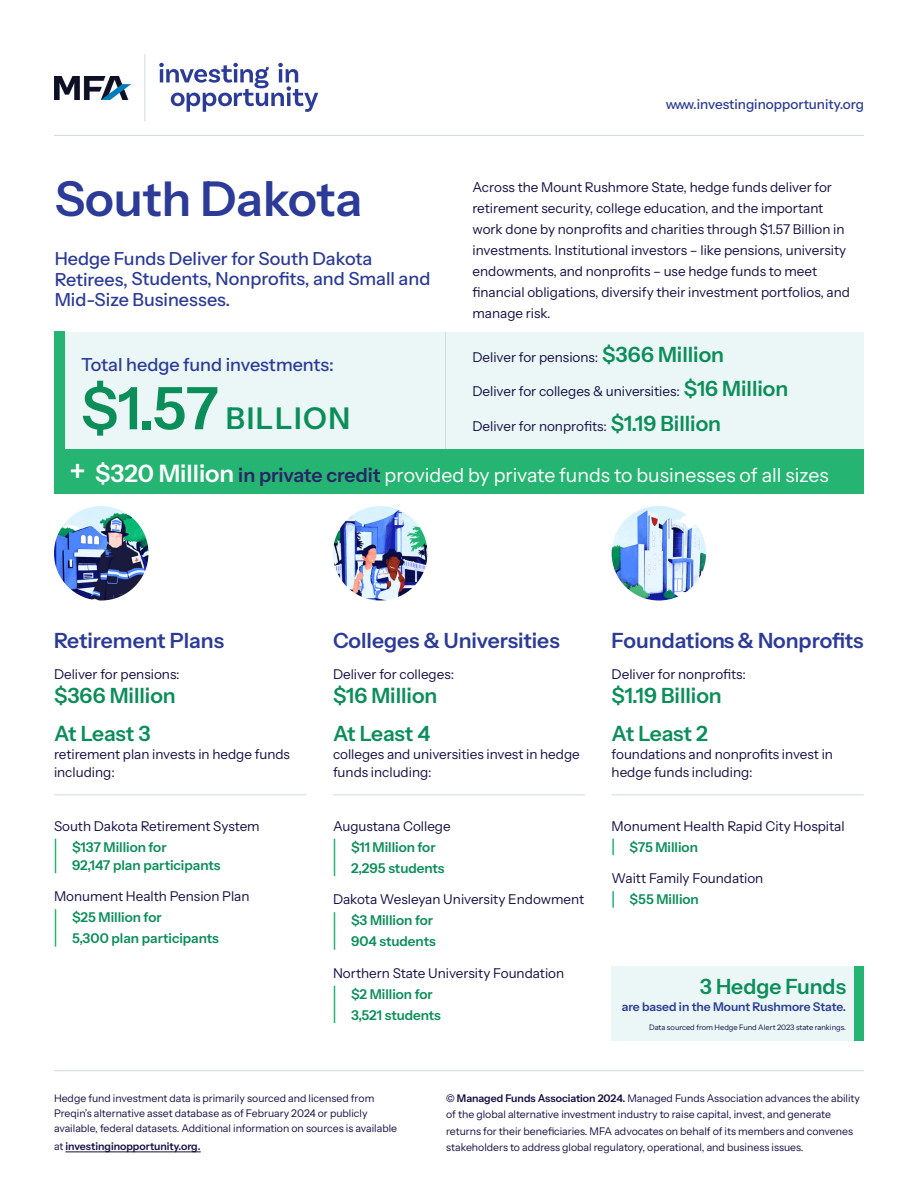
<style>
.page{position:relative;width:918px;height:1188px;background:#fff}
.page>*{position:absolute;margin:0;border:0;box-sizing:border-box;transform-origin:0 0}
.t1{font:600 48px "Instrument Sans";letter-spacing:-.005em;color:#2b3b97}
.t2{font:600 30px "Instrument Sans";letter-spacing:.05em;color:#0b8e59}
.Stats_-_Small{font:600 21px "Instrument Sans";color:#0b8e59}
.Section_Header{font:600 21px "Instrument Sans";color:#2b3b97}
.Stats_-_Small-2{font:600 21px "Instrument Sans";color:#2b3b97}
.Stats_-_Small-3{font:19.5px "Instrument Sans";color:#fff}
.t3{font:500 18px/20.9px "Instrument Sans";color:#2b3b97}
.Stats_-_Small-4{font:13.5px/18px "Instrument Sans";color:#151044}
.Paragraph{font:13.5px/21px "Instrument Sans";color:#151044}
.Stat_-_indented{font:600 13.5px/18px "Instrument Sans";color:#0b8e59}
.Paragraph-2{font:500 13.5px "Instrument Sans";color:#2b3b97}
.t4{font:600 12px "Instrument Sans";color:#2b3b97}
.Paragraph-3{font:10.5px/16.5px "Instrument Sans";color:#151044}
.Footnote_Paragraph{font:10.5px/15px "Instrument Sans";color:#151044}
.Footnote_Paragraph-2{font:600 10.5px "Instrument Sans";color:#151044}
.Footnote_Paragraph-3{font:7.5px "Instrument Sans";color:#151044}
.s1{font-weight:600;font-size:21px;color:#0b8e59}
.s2{font-size:58.5px}
.s3{font-weight:600;font-size:30px}
.s4{font-weight:600;font-size:24px}
.s5{font-weight:600;color:#262667}
.s6{font-weight:400}
.s7{font-weight:600}
</style>
<div class="page">
<hr style="left:66px;top:1152px;width:135px;height:1px;background:#151044">
<hr style="left:54px;top:1070px;width:810px;height:1px;background:#cfdbd9">
<hr style="left:334px;top:839px;width:1px;height:37px;background:#26b472">
<hr style="left:334px;top:912px;width:1px;height:38px;background:#26b472">
<hr style="left:334px;top:986px;width:1px;height:37px;background:#26b472">
<hr style="left:333px;top:794px;width:252px;height:1px;background:#cfdbd9">
<img style="left:333px;top:506px;width:95px;height:95px;border-radius:47px">
<hr style="left:55px;top:839px;width:1px;height:34px;background:#26b472">
<hr style="left:55px;top:909px;width:1px;height:38px;background:#26b472">
<hr style="left:54px;top:794px;width:252px;height:1px;background:#cfdbd9">
<img style="left:54px;top:506px;width:94px;height:95px;border-radius:47px">
<div style="left:54px;top:332px;width:810px;height:135px;background:#ebf6f6"></div>
<div style="left:54px;top:332px;width:11px;height:136px;background:#26b472"></div>
<hr style="left:446px;top:332px;width:1px;height:135px;background:#cfdbd9">
<div style="left:54px;top:450px;width:810px;height:44px;background:#26b472"></div>
<hr style="left:54px;top:135px;width:810px;height:1px;background:#cfdbd9">
<svg style="left:159px;top:63px;width:159px;height:49px"></svg>
<hr style="left:145px;top:54px;width:1px;height:68px;background:#cfdbd9">
<img style="left:55px;top:77px;width:75px;height:22px">
<svg style="left:612px;top:839px;width:2px;height:16px"></svg>
<svg style="left:612px;top:891px;width:2px;height:17px"></svg>
<hr style="left:612px;top:794px;width:252px;height:1px;background:#cfdbd9">
<img style="left:612px;top:506px;width:94px;height:95px;border-radius:47px">
<div style="left:612px;top:967px;width:242px;height:74px;background:#ebf6f6"></div>
<div style="left:854px;top:967px;width:10px;height:74px;background:#26b472"></div>
<p class="t1" style="left:55px;top:169px;width:309px">South Dakota</p>
<p class="t3" style="left:55px;top:248px;width:377px">Hedge Funds Deliver for South Dakota<br>Retirees, Students, Nonprofits, and Small and<br>Mid-Size Businesses.</p>
<p class="Paragraph-2" style="left:666px;top:96px;width:200px">www.investinginopportunity.org</p>
<p class="Paragraph" style="left:472px;top:177px;width:379px">Across the Mount Rushmore State, hedge funds deliver for retirement security, college education, and the important work done by nonprofits and charities through $1.57 Billion in investments. Institutional investors – like pensions, university endowments, and nonprofits – use hedge funds to meet financial obligations, diversify their investment portfolios, and manage risk.</p>
<p class="Stats_-_Small-4" style="left:472px;top:348px;width:253px">Deliver for pensions: <span class="s1">$366 Million</span></p>
<p class="Stats_-_Small-4" style="left:472px;top:383px;width:317px">Deliver for colleges &amp; universities: <span class="s1">$16 Million</span></p>
<p class="Stats_-_Small-4" style="left:472px;top:417px;width:250px">Deliver for nonprofits: <span class="s1">$1.19 Billion</span></p>
<p class="t3" style="left:81px;top:354px;width:254px">Total hedge fund investments:</p>
<p class="t2" style="left:81px;top:400px;width:271px"><span class="s2">$1.57</span> BILLION</p>
<p class="Stats_-_Small-3" style="left:70px;top:462px;width:760px"><span class="s3">+</span> <span class="s4">$320 Million</span> <span class="s5">in private credit</span> provided by private funds to businesses of all sizes</p>
<p class="Stats_-_Small-2" style="left:54px;top:627px;width:172px">Retirement Plans</p>
<p class="Stats_-_Small-4" style="left:54px;top:665px;width:127px">Deliver for pensions:</p>
<p class="Stats_-_Small" style="left:54px;top:682px;width:123px">$366 Million</p>
<p class="Stats_-_Small" style="left:54px;top:720px;width:98px">At Least 3</p>
<p class="Stats_-_Small-4" style="left:54px;top:745px;width:238px">retirement plan invests in hedge funds including:</p>
<p class="Stats_-_Small-4" style="left:54px;top:817px;width:207px">South Dakota Retirement System</p>
<p class="Stat_-_indented" style="left:72px;top:838px;width:150px">$137 Million for<br>92,147 plan participants</p>
<p class="Stats_-_Small-4" style="left:54px;top:888px;width:197px">Monument Health Pension Plan</p>
<p class="Stat_-_indented" style="left:72px;top:909px;width:91px">$25 Million for</p>
<p class="Stat_-_indented" style="left:72px;top:930px;width:148px">5,300 plan participants</p>
<p class="Section_Header" style="left:333px;top:627px;width:228px">Colleges &amp; Universities</p>
<p class="Stats_-_Small-4" style="left:333px;top:665px;width:123px">Deliver for colleges:</p>
<p class="Stats_-_Small" style="left:333px;top:682px;width:106px">$16 Million</p>
<p class="Stats_-_Small" style="left:333px;top:720px;width:99px">At Least 4</p>
<p class="Stats_-_Small-4" style="left:333px;top:745px;width:248px">colleges and universities invest in hedge funds including:</p>
<p class="Stats_-_Small-4" style="left:333px;top:817px;width:119px">Augustana College</p>
<p class="Stat_-_indented" style="left:351px;top:838px;width:86px">$11 Million for</p>
<p class="Stat_-_indented" style="left:351px;top:859px;width:95px">2,295 students</p>
<p class="Stats_-_Small-4" style="left:333px;top:891px;width:253px">Dakota Wesleyan University Endowment</p>
<p class="Stat_-_indented" style="left:351px;top:912px;width:84px">$3 Million for</p>
<p class="Stat_-_indented" style="left:351px;top:933px;width:86px">904 students</p>
<p class="Stats_-_Small-4" style="left:333px;top:964px;width:233px">Northern State University Foundation</p>
<p class="Stat_-_indented" style="left:351px;top:985px;width:83px">$2 Million for</p>
<p class="Stat_-_indented" style="left:351px;top:1006px;width:91px">3,521 students</p>
<p class="Section_Header" style="left:612px;top:627px;width:253px">Foundations &amp; Nonprofits</p>
<p class="Stats_-_Small-4" style="left:612px;top:665px;width:136px">Deliver for nonprofits:</p>
<p class="Stats_-_Small" style="left:612px;top:682px;width:112px">$1.19 Billion</p>
<p class="Stats_-_Small" style="left:612px;top:720px;width:98px">At Least 2</p>
<p class="Stats_-_Small-4" style="left:612px;top:745px;width:223px">foundations and nonprofits invest in hedge funds including:</p>
<p class="Stats_-_Small-4" style="left:612px;top:817px;width:235px">Monument Health Rapid City Hospital</p>
<p class="Stat_-_indented" style="left:630px;top:838px;width:70px">$75 Million</p>
<p class="Stats_-_Small-4" style="left:612px;top:870px;width:153px">Waitt Family Foundation</p>
<p class="Stat_-_indented" style="left:630px;top:891px;width:71px">$55 Million</p>
<p class="Stats_-_Small" style="left:700px;top:974px;width:148px">3 Hedge Funds</p>
<p class="t4" style="left:622px;top:999px;width:226px">are based in the Mount Rushmore State.</p>
<p class="Footnote_Paragraph-3" style="left:649px;top:1022px;width:198px">Data sourced from Hedge Fund Alert 2023 state rankings.</p>
<p class="Footnote_Paragraph" style="left:54px;top:1091px;width:345px">Hedge fund investment data is primarily sourced and licensed from<br>Preqin’s alternative asset database as of February 2024 or publicly available, federal datasets. Additional information on sources is available</p>
<p class="Footnote_Paragraph-2" style="left:54px;top:1140px;width:148px"><span class="s6">at</span> investinginopportunity.org.</p>
<p class="Paragraph-3" style="left:446px;top:1090px;width:415px"><span class="s7">© Managed Funds Association 2024.</span> Managed Funds Association advances the ability of the global alternative investment industry to raise capital, invest, and generate returns for their beneficiaries. MFA advocates on behalf of its members and convenes stakeholders to address global regulatory, operational, and business issues.</p>
</div>
